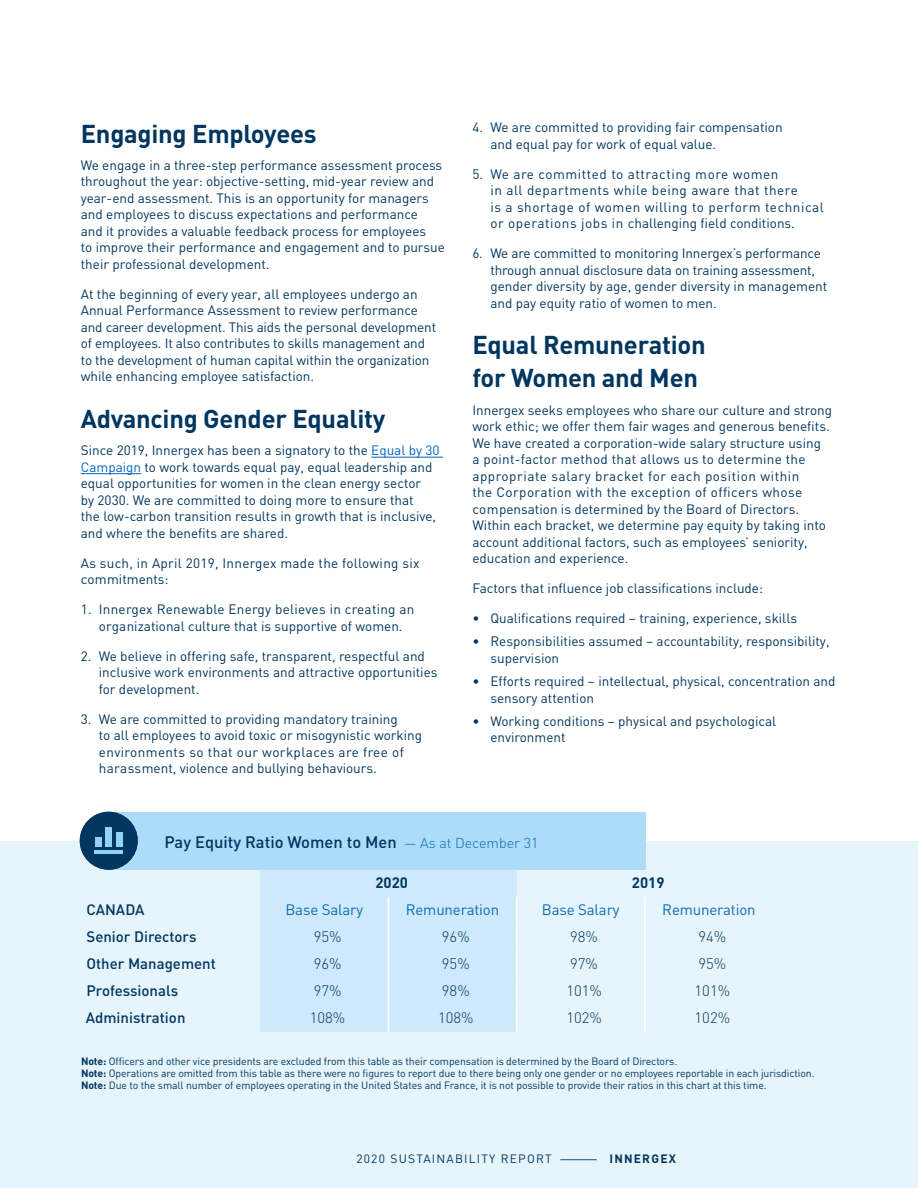
<style>
.page{position:relative;width:918px;height:1188px;background:#fff}
.page>*{position:absolute;margin:0;border:0;box-sizing:border-box;transform-origin:0 0}
.t1{font:700 25.5px/33px "DIN";letter-spacing:-.01em;color:#00365f}
.t2{font:500 16.5px "DIN";color:#00365f}
.t3{font:500 15px "DIN";color:#00365f}
.t4{font:300 15px "DIN";color:#00365f}
.t5{font:15px "DIN";letter-spacing:-.01em;color:#0d6bb4}
.t6{font:700 15px "DIN";color:#00365f}
.t7{font:13.5px/16.5px "DIN";color:#00365f}
.t8{font:13.5px/16.5px "DIN";letter-spacing:.04em;color:#00365f}
.t9{font:13.5px/16.5px "DIN";letter-spacing:.02em;color:#00365f}
.t10{font:12px "DIN";letter-spacing:.1em;color:#00365f}
.t11{font:10.5px/12px "DIN";letter-spacing:-.01em;color:#00365f}
.s1{color:#0563c1}
.s2{font-weight:300;font-size:14.25px;color:#0d6bb4}
.s3{font-weight:700}
</style>
<div class="page">
<hr style="left:0;top:0;width:1px;height:1188px;background:#92d2f4">
<div style="left:0;top:841px;width:918px;height:347px;background:#e6f4fc"></div>
<div style="left:109px;top:812px;width:537px;height:58px;background:#acdcf7"></div>
<svg style="left:80px;top:812px;width:58px;height:58px"></svg>
<div style="left:95px;top:837px;width:6px;height:10px;background:#92d2f4"></div>
<hr style="left:95px;top:851px;width:28px;height:3px;background:#92d2f4">
<div style="left:105px;top:828px;width:7px;height:19px;background:#92d2f4"></div>
<div style="left:116px;top:833px;width:7px;height:14px;background:#92d2f4"></div>
<hr style="left:371px;top:457px;width:72px;height:1px;background:#0563c1">
<hr style="left:81px;top:473px;width:60px;height:1px;background:#0563c1">
<hr style="left:644px;top:897px;width:2px;height:27px;background:#fff">
<hr style="left:644px;top:924px;width:2px;height:27px;background:#fff">
<hr style="left:644px;top:951px;width:2px;height:27px;background:#fff">
<hr style="left:644px;top:978px;width:2px;height:27px;background:#fff">
<div style="left:260px;top:870px;width:257px;height:162px;background:#cee9fb"></div>
<hr style="left:644px;top:1005px;width:2px;height:27px;background:#fff">
<h1 class="t1" style="left:81px;top:116px;width:237px">Engaging Employees</h1>
<p class="t7" style="left:81px;top:157px;width:366px">We engage in a three-step performance assessment process throughout the year: objective-setting, mid-year review and year-end assessment. This is an opportunity for managers and employees to discuss expectations and performance<br>and it provides a valuable feedback process for employees<br>to improve their performance and engagement and to pursue their professional development.</p>
<p class="t7" style="left:81px;top:286px;width:357px">At the beginning of every year, all employees undergo an Annual Performance Assessment to review performance and career development. This aids the personal development of employees. It also contributes to skills management and to the development of human capital within the organization while enhancing employee satisfaction.</p>
<h1 class="t1" style="left:81px;top:401px;width:306px">Advancing Gender Equality</h1>
<p class="t7" style="left:81px;top:442px;width:360px">Since 2019, Innergex has been a signatory to the <span class="s1">Equal by 30<br>Campaign</span> to work towards equal pay, equal leadership and equal opportunities for women in the clean energy sector<br>by 2030. We are committed to doing more to ensure that<br>the low-carbon transition results in growth that is inclusive, and where the benefits are shared.</p>
<p class="t9" style="left:81px;top:554px;width:340px">As such, in April 2019, Innergex made the following six commitments:</p>
<p class="t7" style="left:81px;top:601px;width:335px;text-align:center">1. Innergex Renewable Energy believes in creating an organizational culture that is supportive of women.</p>
<p class="t7" style="left:99px;top:647px;width:340px;text-indent:-18px">2. We believe in offering safe, transparent, respectful and inclusive work environments and attractive opportunities for development.</p>
<p class="t7" style="left:99px;top:710px;width:325px;text-indent:-18px">3. We are committed to providing mandatory training<br>to all employees to avoid toxic or misogynistic working environments so that our workplaces are free of harassment, violence and bullying behaviours.</p>
<p class="t7" style="left:490px;top:119px;width:294px;text-indent:-18px">4. We are committed to providing fair compensation and equal pay for work of equal value.</p>
<p class="t8" style="left:490px;top:166px;width:335px;text-indent:-18px">5. We are committed to attracting more women<br>in all departments while being aware that there<br>is a shortage of women willing to perform technical or operations jobs in challenging field conditions.</p>
<p class="t7" style="left:490px;top:245px;width:338px;text-indent:-18px">6. We are committed to monitoring Innergex’s performance through annual disclosure data on training assessment, gender diversity by age, gender diversity in management and pay equity ratio of women to men.</p>
<h1 class="t1" style="left:472px;top:328px;width:235px">Equal Remuneration for Women and Men</h1>
<p class="t7" style="left:472px;top:401px;width:361px">Innergex seeks employees who share our culture and strong work ethic; we offer them fair wages and generous benefits.<br>We have created a corporation-wide salary structure using<br>a point-factor method that allows us to determine the appropriate salary bracket for each position within<br>the Corporation with the exception of officers whose compensation is determined by the Board of Directors.<br>Within each bracket, we determine pay equity by taking into account additional factors, such as employees’ seniority, education and experience.</p>
<p class="t7" style="left:472px;top:580px;width:292px">Factors that influence job classifications include:</p>
<p class="t7" style="left:472px;top:610px;width:326px">• Qualifications required – training, experience, skills</p>
<p class="t7" style="left:490px;top:633px;width:341px;text-indent:-18px">• Responsibilities assumed – accountability, responsibility, supervision</p>
<p class="t7" style="left:490px;top:673px;width:347px;text-indent:-18px">• Efforts required – intellectual, physical, concentration and sensory attention</p>
<p class="t7" style="left:490px;top:713px;width:287px;text-indent:-18px">• Working conditions – physical and psychological environment</p>
<p class="t2" style="left:164px;top:831px;width:375px">Pay Equity Ratio Women to Men <span class="s2">— As at December 31</span></p>
<p class="t6" style="left:375px;top:873px;width:34px">2020</p>
<p class="t6" style="left:632px;top:873px;width:34px">2019</p>
<p class="t3" style="left:87px;top:900px;width:60px">CANADA</p>
<p class="t5" style="left:285px;top:900px;width:79px">Base Salary</p>
<p class="t5" style="left:406px;top:900px;width:95px">Remuneration</p>
<p class="t5" style="left:542px;top:900px;width:79px">Base Salary</p>
<p class="t5" style="left:662px;top:900px;width:95px">Remuneration</p>
<p class="t3" style="left:86px;top:927px;width:112px">Senior Directors</p>
<p class="t4" style="left:314px;top:927px;width:29px">95%</p>
<p class="t4" style="left:442px;top:927px;width:29px">96%</p>
<p class="t4" style="left:570px;top:927px;width:29px">98%</p>
<p class="t4" style="left:698px;top:927px;width:29px">94%</p>
<p class="t3" style="left:86px;top:954px;width:131px">Other Management</p>
<p class="t4" style="left:314px;top:954px;width:29px">96%</p>
<p class="t4" style="left:442px;top:954px;width:29px">95%</p>
<p class="t4" style="left:570px;top:954px;width:29px">97%</p>
<p class="t4" style="left:698px;top:954px;width:29px">95%</p>
<p class="t3" style="left:86px;top:981px;width:93px">Professionals</p>
<p class="t4" style="left:314px;top:981px;width:29px">97%</p>
<p class="t4" style="left:442px;top:981px;width:29px">98%</p>
<p class="t4" style="left:566px;top:981px;width:37px">101%</p>
<p class="t4" style="left:695px;top:981px;width:37px">101%</p>
<p class="t3" style="left:86px;top:1008px;width:101px">Administration</p>
<p class="t4" style="left:310px;top:1008px;width:37px">108%</p>
<p class="t4" style="left:438px;top:1008px;width:37px">108%</p>
<p class="t4" style="left:566px;top:1008px;width:37px">102%</p>
<p class="t4" style="left:695px;top:1008px;width:37px">102%</p>
<p class="t11" style="left:81px;top:1055px;width:735px"><span class="s3">Note:</span> Officers and other vice presidents are excluded from this table as their compensation is determined by the Board of Directors.<br><span class="s3">Note:</span> Operations are omitted from this table as there were no figures to report due to there being only one gender or no employees reportable in each jurisdiction.<br><span class="s3">Note:</span> Due to the small number of employees operating in the United States and France, it is not possible to provide their ratios in this chart at this time.</p>
<p class="t10" style="left:356px;top:1151px;width:321px">2020 SUSTAINABILITY REPORT — <span class="s3">INNERGEX</span></p>
</div>
